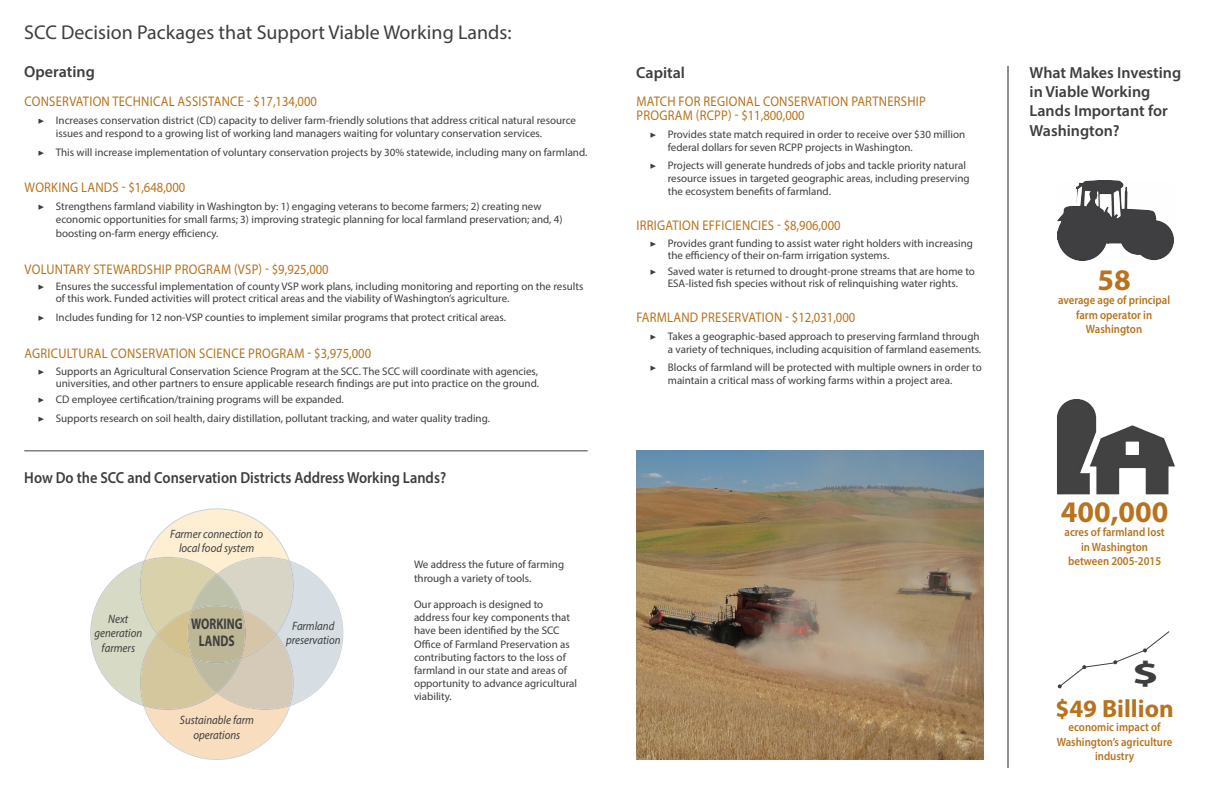
<style>
.page{position:relative;width:1224px;height:792px;background:#fff}
.page>*{position:absolute;margin:0;border:0;box-sizing:border-box;transform-origin:0 0}
.t1{font:700 32px "Myriad Pro";color:#3e3e3f;scale:1.5 1}
.t2{font:700 30px "Myriad Pro";color:#b7731d}
.t3{font:700 25px "Myriad Pro";color:#b7731d}
.t4{font:20px "Myriad Pro";color:#3e3e3f}
.Heading_1ish{font:600 16px/19.2px "Myriad Pro";color:#3e3e3f}
.DP_Title{font:600 16px "Myriad Pro";color:#3e3e3f;scale:.9 1}
.t5{font:700 15.4px/16.5px "Myriad Pro";color:#3e3e3f;text-align:center;scale:.75 1}
.Photo_caption{font:14px/14px "Myriad Pro";letter-spacing:.02em;color:#b7731d;scale:.9 1}
.DP_Title-2{font:14px "Myriad Pro";letter-spacing:.02em;color:#b7731d;scale:.9 1}
.t6{font:italic 12.1px/14.5px "Myriad Pro";color:#3e3e3f;text-align:center;scale:.9 1}
.t7{font:600 12px/14.4px "Myriad Pro";color:#b7731d;text-align:center;scale:.9 1}
.t8{font:11px/13.2px "Myriad Pro";color:#3e3e3f}
.s1{font-family:"Minion Pro"}
</style>
<div class="page">
<hr style="left:1008px;top:66px;width:1px;height:702px;background:#231f20">
<hr style="left:24px;top:451px;width:564px;height:1px;background:#3e3e3f">
<img style="left:1058px;top:180px;width:115px;height:80px">
<img style="left:1057px;top:399px;width:117px;height:95px">
<svg style="left:1058px;top:631px;width:112px;height:58px"></svg>
<img style="left:636px;top:451px;width:348px;height:309px">
<svg style="left:90px;top:508px;width:253px;height:252px"></svg>
<p class="t4" style="left:24px;top:20px;width:489px">SCC Decision Packages that Support Viable Working Lands:</p>
<p class="Heading_1ish" style="left:24px;top:62px;width:72px">Operating</p>
<p class="DP_Title-2" style="left:24px;top:93px;width:327px">CONSERVATION TECHNICAL ASSISTANCE - $17,134,000</p>
<p class="t8" style="left:56px;top:113px;width:522px;text-indent:-18px"><span class="s1">▶</span> Increases conservation district (CD) capacity to deliver farm-friendly solutions that address critical natural resource issues and respond to a growing list of working land managers waiting for voluntary conservation services.</p>
<p class="t8" style="left:38px;top:145px;width:551px"><span class="s1">▶</span> This will increase implementation of voluntary conservation projects by 30% statewide, including many on farmland.</p>
<p class="Photo_caption" style="left:24px;top:180px;width:180px">WORKING LANDS - $1,648,000</p>
<p class="t8" style="left:56px;top:199px;width:508px;text-indent:-18px"><span class="s1">▶</span> Strengthens farmland viability in Washington by: 1) engaging veterans to become farmers; 2) creating new economic opportunities for small farms; 3) improving strategic planning for local farmland preservation; and, 4) boosting on-farm energy efficiency.</p>
<p class="DP_Title-2" style="left:24px;top:261px;width:340px">VOLUNTARY STEWARDSHIP PROGRAM (VSP) - $9,925,000</p>
<p class="t8" style="left:56px;top:281px;width:529px;line-height:12px;text-indent:-18px"><span class="s1">▶</span> Ensures the successful implementation of county VSP work plans, including monitoring and reporting on the results of this work. Funded activities will protect critical areas and the viability of Washington’s agriculture.</p>
<p class="t8" style="left:38px;top:311px;width:470px"><span class="s1">▶</span> Includes funding for 12 non-VSP counties to implement similar programs that protect critical areas.</p>
<p class="Photo_caption" style="left:24px;top:346px;width:387px">AGRICULTURAL CONSERVATION SCIENCE PROGRAM - $3,975,000</p>
<p class="t8" style="left:38px;top:365px;width:503px;line-height:12px;text-align:right"><span class="s1">▶</span> Supports an Agricultural Conservation Science Program at the SCC. The SCC will coordinate with agencies, universities, and other partners to ensure applicable research findings are put into practice on the ground.</p>
<p class="t8" style="left:38px;top:393px;width:307px"><span class="s1">▶</span> CD employee certification/training programs will be expanded.</p>
<p class="t8" style="left:38px;top:412px;width:454px"><span class="s1">▶</span> Supports research on soil health, dairy distillation, pollutant tracking, and water quality trading.</p>
<p class="DP_Title" style="left:24px;top:468px;width:470px">How Do the SCC and Conservation Districts Address Working Lands?</p>
<p class="t6" style="left:170px;top:526px;width:105px">Farmer connection to local food system</p>
<p class="t6" style="left:94px;top:611px;width:55px">Next generation farmers</p>
<h3 class="t5" style="left:191px;top:615px;width:70px">WORKING<br>LANDS</h3>
<p class="t6" style="left:286px;top:618px;width:62px">Farmland preservation</p>
<p class="t6" style="left:180px;top:713px;width:84px">Sustainable farm operations</p>
<p class="t8" style="left:414px;top:558px;width:152px">We address the future of farming through a variety of tools.</p>
<p class="t8" style="left:414px;top:598px;width:165px">Our approach is designed to address four key components that have been identified by the SCC<br>Office of Farmland Preservation as contributing factors to the loss of farmland in our state and areas of opportunity to advance agricultural viability.</p>
<p class="Heading_1ish" style="left:636px;top:63px;width:50px">Capital</p>
<p class="Photo_caption" style="left:636px;top:94px;width:323px">MATCH FOR REGIONAL CONSERVATION PARTNERSHIP<br>PROGRAM (RCPP) - $11,800,000</p>
<p class="t8" style="left:668px;top:127px;width:299px;text-indent:-18px"><span class="s1">▶</span> Provides state match required in order to receive over $30 million federal dollars for seven RCPP projects in Washington.</p>
<p class="t8" style="left:668px;top:158px;width:303px;text-indent:-18px"><span class="s1">▶</span> Projects will generate hundreds of jobs and tackle priority natural resource issues in targeted geographic areas, including preserving the ecosystem benefits of farmland.</p>
<p class="Photo_caption" style="left:636px;top:219px;width:228px">IRRIGATION EFFICIENCIES - $8,906,000</p>
<p class="t8" style="left:668px;top:237px;width:307px;line-height:12px;text-indent:-18px"><span class="s1">▶</span> Provides grant funding to assist water right holders with increasing the efficiency of their on-farm irrigation systems.</p>
<p class="t8" style="left:650px;top:266px;width:327px;line-height:12px;text-align:center"><span class="s1">▶</span> Saved water is returned to drought-prone streams that are home to<br>ESA-listed fish species without risk of relinquishing water rights.</p>
<p class="Photo_caption" style="left:636px;top:311px;width:245px">FARMLAND PRESERVATION - $12,031,000</p>
<p class="t8" style="left:650px;top:330px;width:333px;text-align:right"><span class="s1">▶</span> Takes a geographic-based approach to preserving farmland through a variety of techniques, including acquisition of farmland easements.</p>
<p class="t8" style="left:668px;top:361px;width:315px;text-indent:-18px"><span class="s1">▶</span> Blocks of farmland will be protected with multiple owners in order to maintain a critical mass of working farms within a project area.</p>
<p class="Heading_1ish" style="left:1030px;top:63px;width:153px">What Makes Investing in Viable Working<br>Lands Important for<br>Washington?</p>
<p class="t2" style="left:1097px;top:260px;width:35px">58</p>
<p class="t7" style="left:1058px;top:293px;width:126px">average age of principal farm operator in<br>Washington</p>
<p class="t2" style="left:1061px;top:492px;width:109px">400,000</p>
<p class="t7" style="left:1065px;top:525px;width:113px">acres of farmland lost</p>
<p class="t7" style="left:1081px;top:539px;width:76px">in Washington</p>
<p class="t7" style="left:1068px;top:554px;width:105px">between 2005-2015</p>
<p class="t1" style="left:1132px;top:652px;width:19px">$</p>
<p class="t3" style="left:1055px;top:692px;width:120px">$49 Billion</p>
<p class="t7" style="left:1057px;top:720px;width:130px">economic impact of<br>Washington’s agriculture industry</p>
</div>
